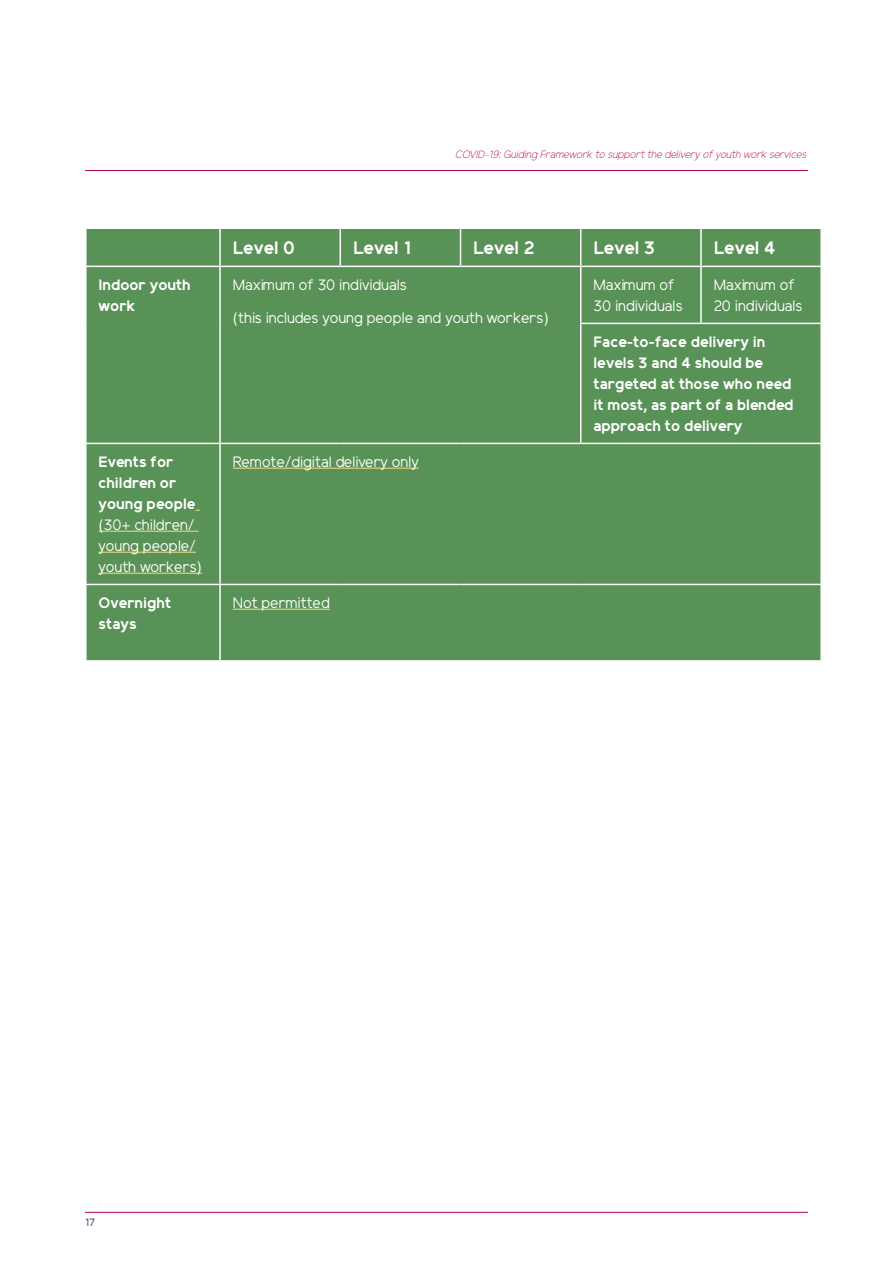
<style>
.page{position:relative;width:893px;height:1263px;background:#fff}
.page>*{position:absolute;margin:0;border:0;box-sizing:border-box;transform-origin:0 0}
.t1{font:700 18px "Elliot Sans Pro";letter-spacing:-.01em;color:#fff}
.t2{font:15px/21px "Elliot Sans Pro";color:#fff}
.t3{font:700 15px/21px "Elliot Sans Pro";color:#fff}
.t4{font:italic 300 10.5px "Elliot Sans Pro";color:#b50156}
.t5{font:10.5px "Elliot Sans Pro";color:#3d195b}
</style>
<div class="page">
<hr style="left:85px;top:170px;width:723px;height:1px;background:#b50156">
<hr style="left:85px;top:1212px;width:723px;height:1px;background:#b50156">
<div style="left:87px;top:229px;width:733px;height:431px;background:#599257"></div>
<hr style="left:219px;top:229px;width:2px;height:37px;background:#fff">
<hr style="left:340px;top:229px;width:1px;height:37px;background:#fff">
<hr style="left:460px;top:229px;width:1px;height:37px;background:#fff">
<hr style="left:580px;top:229px;width:1px;height:37px;background:#fff">
<hr style="left:700px;top:229px;width:2px;height:37px;background:#fff">
<hr style="left:85px;top:266px;width:135px;height:1px;background:#fff">
<hr style="left:85px;top:443px;width:135px;height:1px;background:#fff">
<hr style="left:220px;top:266px;width:120px;height:1px;background:#fff">
<hr style="left:219px;top:267px;width:2px;height:56px;background:#fff">
<hr style="left:340px;top:266px;width:120px;height:1px;background:#fff">
<hr style="left:460px;top:266px;width:121px;height:1px;background:#fff">
<hr style="left:219px;top:323px;width:2px;height:120px;background:#fff">
<hr style="left:220px;top:443px;width:120px;height:1px;background:#fff">
<hr style="left:219px;top:444px;width:2px;height:140px;background:#fff">
<hr style="left:340px;top:443px;width:120px;height:1px;background:#fff">
<hr style="left:460px;top:443px;width:121px;height:1px;background:#fff">
<hr style="left:581px;top:443px;width:120px;height:1px;background:#fff">
<hr style="left:701px;top:443px;width:121px;height:1px;background:#fff">
<hr style="left:581px;top:266px;width:120px;height:1px;background:#fff">
<hr style="left:580px;top:267px;width:1px;height:56px;background:#fff">
<hr style="left:580px;top:323px;width:121px;height:1px;background:#fff">
<hr style="left:580px;top:324px;width:1px;height:119px;background:#fff">
<hr style="left:701px;top:323px;width:121px;height:1px;background:#fff">
<hr style="left:701px;top:266px;width:121px;height:1px;background:#fff">
<hr style="left:700px;top:267px;width:2px;height:56px;background:#fff">
<hr style="left:85px;top:584px;width:135px;height:1px;background:#fff">
<hr style="left:220px;top:584px;width:120px;height:1px;background:#fff">
<hr style="left:219px;top:585px;width:2px;height:75px;background:#fff">
<hr style="left:340px;top:584px;width:120px;height:1px;background:#fff">
<hr style="left:460px;top:584px;width:121px;height:1px;background:#fff">
<hr style="left:581px;top:584px;width:120px;height:1px;background:#fff">
<hr style="left:701px;top:584px;width:121px;height:1px;background:#fff">
<hr style="left:99px;top:531px;width:99px;height:1px;background:#fbde81">
<hr style="left:99px;top:552px;width:97px;height:1px;background:#fbde81">
<hr style="left:99px;top:573px;width:103px;height:1px;background:#fbde81">
<hr style="left:233px;top:468px;width:186px;height:1px;background:#fbde81">
<hr style="left:233px;top:609px;width:97px;height:1px;background:#fbde81">
<p class="t4" style="left:457px;top:149px;width:353px">COVID-19: Guiding Framework to support the delivery of youth work services</p>
<p class="t1" style="left:233px;top:237px;width:64px">Level 0</p>
<p class="t1" style="left:353px;top:237px;width:60px">Level 1</p>
<p class="t1" style="left:473px;top:237px;width:63px">Level 2</p>
<p class="t1" style="left:593px;top:237px;width:63px">Level 3</p>
<p class="t1" style="left:714px;top:237px;width:63px">Level 4</p>
<p class="t3" style="left:99px;top:275px;width:94px">Indoor youth work</p>
<p class="t2" style="left:233px;top:275px;width:176px">Maximum of 30 individuals</p>
<p class="t2" style="left:233px;top:309px;width:318px">(this includes young people and youth workers)</p>
<p class="t3" style="left:99px;top:452px;width:99px">Events for children or young people</p>
<p class="t2" style="left:99px;top:515px;width:105px">(30+ children/ young people/ youth workers)</p>
<p class="t2" style="left:233px;top:452px;width:187px">Remote/digital delivery only</p>
<p class="t3" style="left:99px;top:593px;width:74px">Overnight stays</p>
<p class="t2" style="left:233px;top:593px;width:99px">Not permitted</p>
<p class="t2" style="left:593px;top:275px;width:91px">Maximum of<br>30 individuals</p>
<p class="t2" style="left:714px;top:275px;width:90px">Maximum of<br>20 individuals</p>
<p class="t3" style="left:593px;top:332px;width:202px">Face-to-face delivery in levels 3 and 4 should be targeted at those who need it most, as part of a blended approach to delivery</p>
<p class="t5" style="left:85px;top:1217px;width:12px">17</p>
</div>
